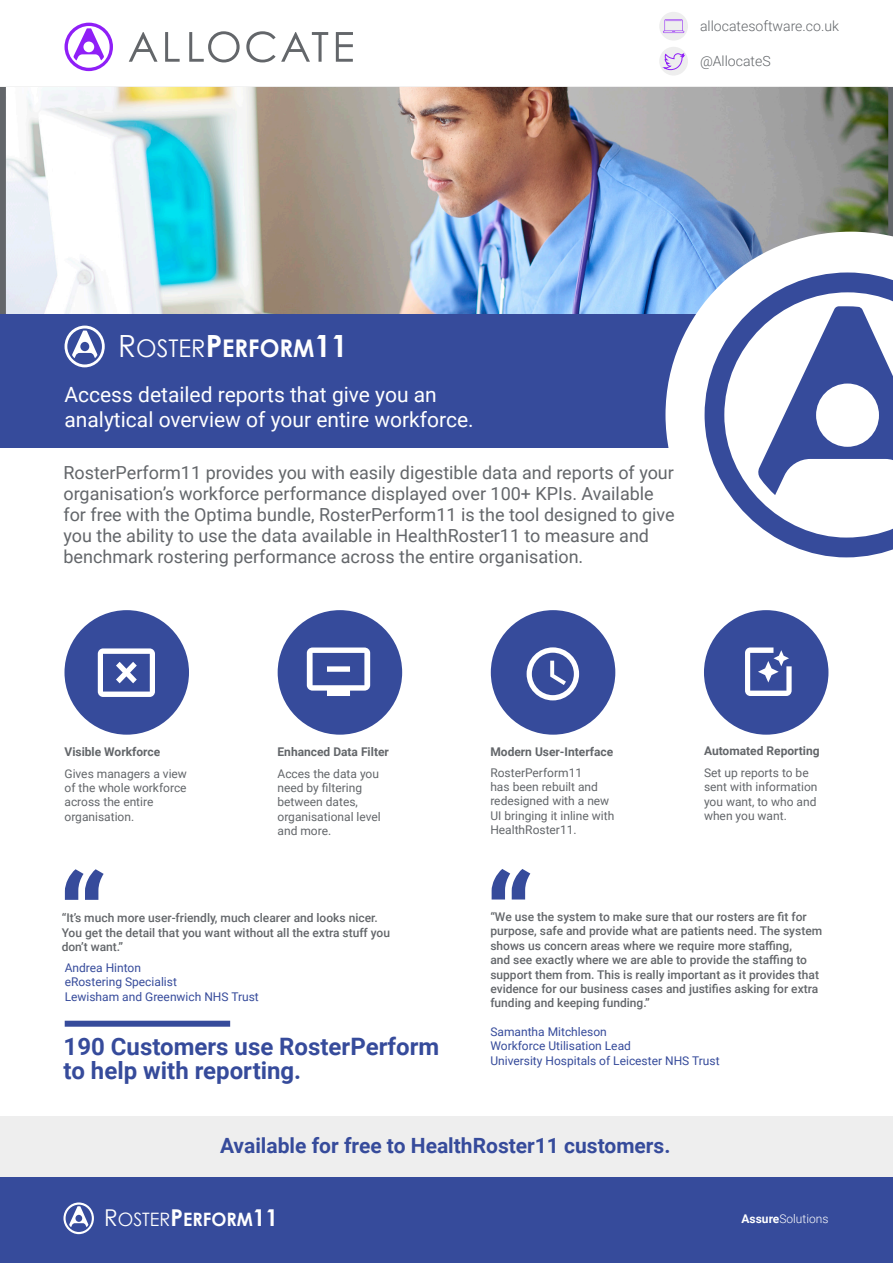
<style>
.page{position:relative;width:893px;height:1263px;background:#fff}
.page>*{position:absolute;margin:0;border:0;box-sizing:border-box;transform-origin:0 0}
.t1{font:700 120px "Roboto";color:#364b9b}
.t2{font:700 24.45px "Century Gothic";color:#fff}
.t3{font:700 24px/24px "Roboto";color:#364b9b}
.t4{font:21px/25.2px "Roboto";color:#fff}
.t5{font:700 21px "Roboto";color:#364b9b}
.t6{font:700 18.45px "Century Gothic";color:#fff}
.t7{font:18px/21px "Roboto";color:#63666a}
.t8{font:300 14.1px "Roboto";color:#63666a}
.t9{font:500 12px/14.4px "Roboto";color:#63666a}
.t10{font:12px/14.4px "Roboto";color:#63666a}
.t11{font:12px "Roboto";color:#364b9b}
.t12{font:700 12px "Roboto";color:#63666a}
.t13{font:300 12px "Roboto";color:#fff}
.s1{font-weight:400;font-size:30.6px}
.s2{font-weight:400}
.s3{font-size:30.6px}
.s4{font-weight:400;font-size:23.25px}
.s5{font-size:23.25px}
.s6{font-weight:700}
</style>
<div class="page">
<img style="left:6px;top:87px;width:882px;height:227px">
<div style="left:0;top:314px;width:893px;height:134px;background:#364b9b"></div>
<svg style="left:665px;top:232px;width:228px;height:326px"></svg>
<div style="left:0;top:1176px;width:893px;height:87px;background:#364b9b"></div>
<svg style="left:65px;top:23px;width:48px;height:48px"></svg>
<svg style="left:129px;top:32px;width:29px;height:30px"></svg>
<svg style="left:165px;top:32px;width:15px;height:30px"></svg>
<svg style="left:189px;top:31px;width:51px;height:31px"></svg>
<svg style="left:246px;top:31px;width:82px;height:31px"></svg>
<svg style="left:336px;top:32px;width:17px;height:30px"></svg>
<div style="left:659px;top:12px;width:29px;height:29px;background:#eee;border-radius:50%"></div>
<svg style="left:663px;top:19px;width:21px;height:14px"></svg>
<div style="left:659px;top:47px;width:29px;height:29px;background:#eee;border-radius:50%"></div>
<svg style="left:661px;top:53px;width:25px;height:17px"></svg>
<svg style="left:705px;top:272px;width:188px;height:285px"></svg>
<svg style="left:758px;top:306px;width:135px;height:189px"></svg>
<div style="left:64px;top:610px;width:125px;height:125px;background:#364b9b;border-radius:50%"></div>
<div style="left:278px;top:610px;width:124px;height:125px;background:#364b9b;border-radius:50%"></div>
<div style="left:491px;top:610px;width:124px;height:125px;background:#364b9b;border-radius:50%"></div>
<div style="left:704px;top:610px;width:124px;height:125px;background:#364b9b;border-radius:50%"></div>
<div style="left:0;top:1116px;width:893px;height:60px;background:#eee"></div>
<svg style="left:98px;top:648px;width:57px;height:49px"></svg>
<svg style="left:307px;top:647px;width:63px;height:49px"></svg>
<svg style="left:527px;top:647px;width:52px;height:53px"></svg>
<svg style="left:745px;top:647px;width:47px;height:49px"></svg>
<svg style="left:65px;top:326px;width:40px;height:41px"></svg>
<svg style="left:63px;top:1202px;width:31px;height:32px"></svg>
<div style="left:65px;top:1021px;width:165px;height:6px;background:#364b9b"></div>
<p class="t8" style="left:700px;top:16px;width:141px">allocatesoftware.co.uk</p>
<p class="t8" style="left:700px;top:51px;width:72px">@AllocateS</p>
<p class="t2" style="left:118px;top:330px;width:231px"><span class="s1">R</span><span class="s2">OSTER</span><span class="s3">P</span>ERFORM<span class="s3">11</span></p>
<p class="t4" style="left:64px;top:381px;width:411px">Access detailed reports that give you an analytical overview of your entire workforce.</p>
<p class="t7" style="left:63px;top:462px;width:613px">RosterPerform11 provides you with easily digestible data and reports of your organisation’s workforce performance displayed over 100+ KPIs. Available for free with the Optima bundle, RosterPerform11 is the tool designed to give you the ability to use the data available in HealthRoster11 to measure and benchmark rostering performance across the entire organisation.</p>
<p class="t12" style="left:64px;top:743px;width:97px">Visible Workforce</p>
<p class="t12" style="left:278px;top:743px;width:113px">Enhanced Data Filter</p>
<p class="t12" style="left:490px;top:743px;width:124px">Modern User-Interface</p>
<p class="t12" style="left:704px;top:742px;width:117px">Automated Reporting</p>
<p class="t10" style="left:64px;top:766px;width:124px">Gives managers a view of the whole workforce across the entire organisation.</p>
<p class="t10" style="left:278px;top:766px;width:105px">Acces the data you need by filtering between dates, organisational level and more.</p>
<p class="t10" style="left:490px;top:765px;width:125px">RosterPerform11<br>has been rebuilt and redesigned with a new<br>UI bringing it inline with<br>HealthRoster11.</p>
<p class="t10" style="left:704px;top:765px;width:115px">Set up reports to be sent with information you want, to who and when you want.</p>
<p class="t1" style="left:58px;top:834px;width:50px">“</p>
<p class="t9" style="left:62px;top:910px;width:330px">“It’s much more user-friendly, much clearer and looks nicer.<br>You get the detail that you want without all the extra stuff you don’t want.”</p>
<p class="t11" style="left:65px;top:959px;width:78px">Andrea Hinton</p>
<p class="t11" style="left:65px;top:973px;width:114px">eRostering Specialist</p>
<p class="t11" style="left:65px;top:988px;width:196px">Lewisham and Greenwich NHS Trust</p>
<p class="t3" style="left:64px;top:1033px;width:377px">190 Customers use RosterPerform to help with reporting.</p>
<p class="t1" style="left:485px;top:834px;width:50px">“</p>
<p class="t9" style="left:490px;top:909px;width:333px">“We use the system to make sure that our rosters are fit for purpose, safe and provide what are patients need. The system shows us concern areas where we require more staffing,<br>and see exactly where we are able to provide the staffing to support them from. This is really important as it provides that evidence for our business cases and justifies asking for extra funding and keeping funding.”</p>
<p class="t11" style="left:490px;top:1023px;width:118px">Samantha Mitchleson</p>
<p class="t11" style="left:490px;top:1037px;width:142px">Workforce Utilisation Lead</p>
<p class="t11" style="left:490px;top:1052px;width:231px">University Hospitals of Leicester NHS Trust</p>
<p class="t5" style="left:220px;top:1130px;width:452px">Available for free to HealthRoster11 customers.</p>
<p class="t6" style="left:104px;top:1205px;width:175px"><span class="s4">R</span><span class="s2">OSTER</span><span class="s5">P</span>ERFORM<span class="s5">11</span></p>
<p class="t13" style="left:741px;top:1210px;width:88px"><span class="s6">Assure</span>Solutions</p>
</div>
